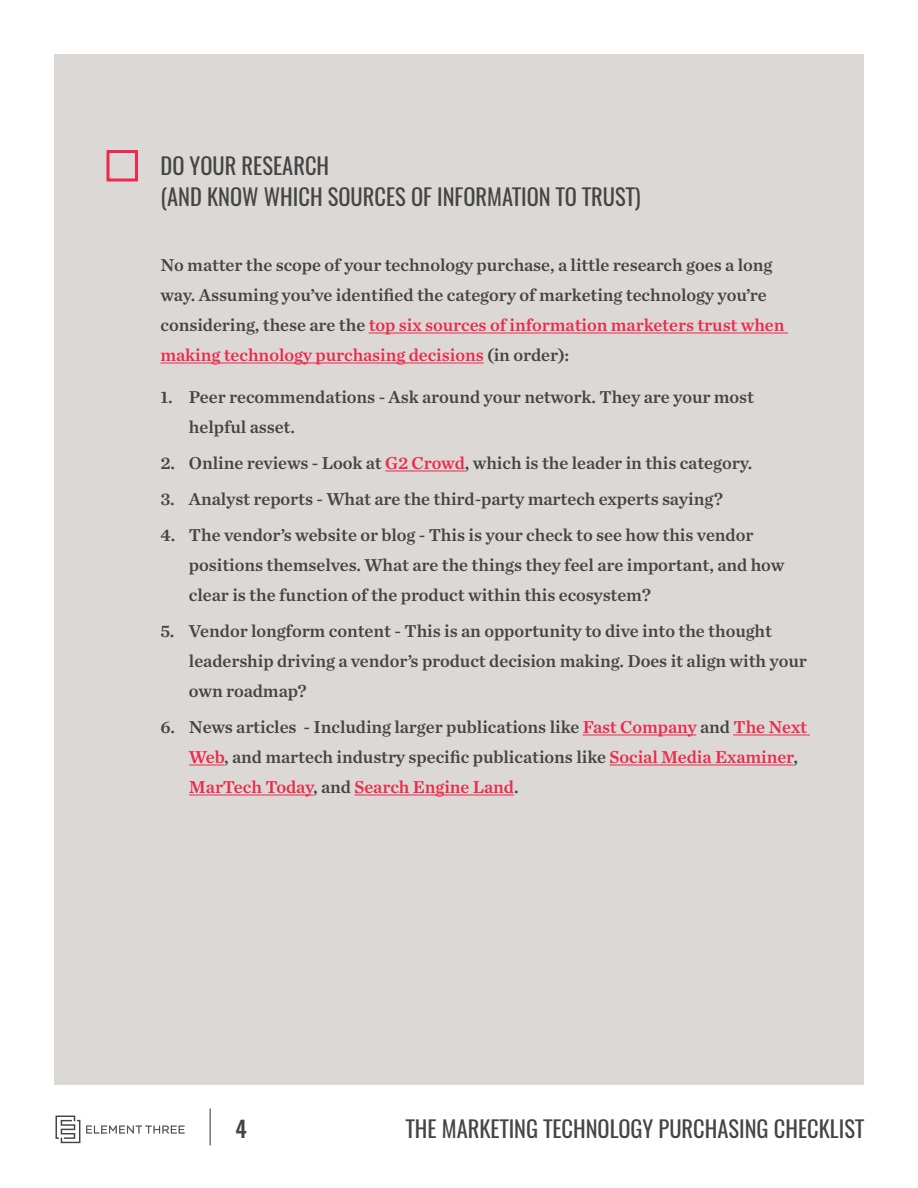
<style>
.page{position:relative;width:918px;height:1188px;background:#fff}
.page>*{position:absolute;margin:0;border:0;box-sizing:border-box;transform-origin:0 0}
.t1{font:22.5px/31.5px "Oswald";color:#444545}
.t2{font:500 22.5px "Oswald";color:#444545}
.t3{font:18px/30px "Chronicle Text G1 Semi";letter-spacing:-.005em;color:#444545}
.s1{color:#ed2a4c}
</style>
<div class="page">
<div style="left:54px;top:54px;width:810px;height:1030px;background:#dcd8d5"></div>
<hr style="left:210px;top:1108px;width:1px;height:37px;background:#444545">
<svg style="left:56px;top:1116px;width:24px;height:27px"></svg>
<svg style="left:86px;top:1125px;width:99px;height:9px"></svg>
<hr style="left:369px;top:333px;width:419px;height:1px;background:#ed2a4c">
<hr style="left:160px;top:363px;width:324px;height:1px;background:#ed2a4c">
<hr style="left:385px;top:471px;width:80px;height:1px;background:#ed2a4c">
<hr style="left:583px;top:735px;width:113px;height:1px;background:#ed2a4c">
<hr style="left:733px;top:735px;width:77px;height:1px;background:#ed2a4c">
<hr style="left:189px;top:765px;width:35px;height:1px;background:#ed2a4c">
<hr style="left:610px;top:765px;width:183px;height:1px;background:#ed2a4c">
<hr style="left:189px;top:795px;width:124px;height:1px;background:#ed2a4c">
<hr style="left:355px;top:795px;width:159px;height:1px;background:#ed2a4c">
<div style="left:106px;top:150px;width:32px;height:32px;border:3px solid #ed2a4c"></div>
<p class="t1" style="left:160px;top:150px;width:482px">DO YOUR RESEARCH<br>(AND KNOW WHICH SOURCES OF INFORMATION TO TRUST)</p>
<p class="t3" style="left:160px;top:249px;width:626px">No matter the scope of your technology purchase, a little research goes a long way. Assuming you’ve identified the category of marketing technology you’re considering, these are the <span class="s1">top six sources of information marketers trust when making technology purchasing decisions</span> (in order):</p>
<p class="t3" style="left:189px;top:381px;width:566px;text-indent:-28px">1. Peer recommendations - Ask around your network. They are your most helpful asset.</p>
<p class="t3" style="left:160px;top:447px;width:594px">2. Online reviews - Look at <span class="s1">G2 Crowd</span>, which is the leader in this category.</p>
<p class="t3" style="left:160px;top:483px;width:564px">3. Analyst reports - What are the third-party martech experts saying?</p>
<p class="t3" style="left:189px;top:519px;width:597px;text-indent:-28px">4. The vendor’s website or blog - This is your check to see how this vendor positions themselves. What are the things they feel are important, and how clear is the function of the product within this ecosystem?</p>
<p class="t3" style="left:189px;top:615px;width:620px;text-indent:-28px">5. Vendor longform content - This is an opportunity to dive into the thought leadership driving a vendor’s product decision making. Does it align with your own roadmap?</p>
<p class="t3" style="left:189px;top:711px;width:620px;text-indent:-28px">6. News articles - Including larger publications like <span class="s1">Fast Company</span> and <span class="s1">The Next<br>Web</span>, and martech industry specific publications like <span class="s1">Social Media Examiner</span>,<br><span class="s1">MarTech Today</span>, and <span class="s1">Search Engine Land</span>.</p>
<p class="t2" style="left:236px;top:1113px;width:13px">4</p>
<p class="t1" style="left:406px;top:1113px;width:460px">THE MARKETING TECHNOLOGY PURCHASING CHECKLIST</p>
</div>
